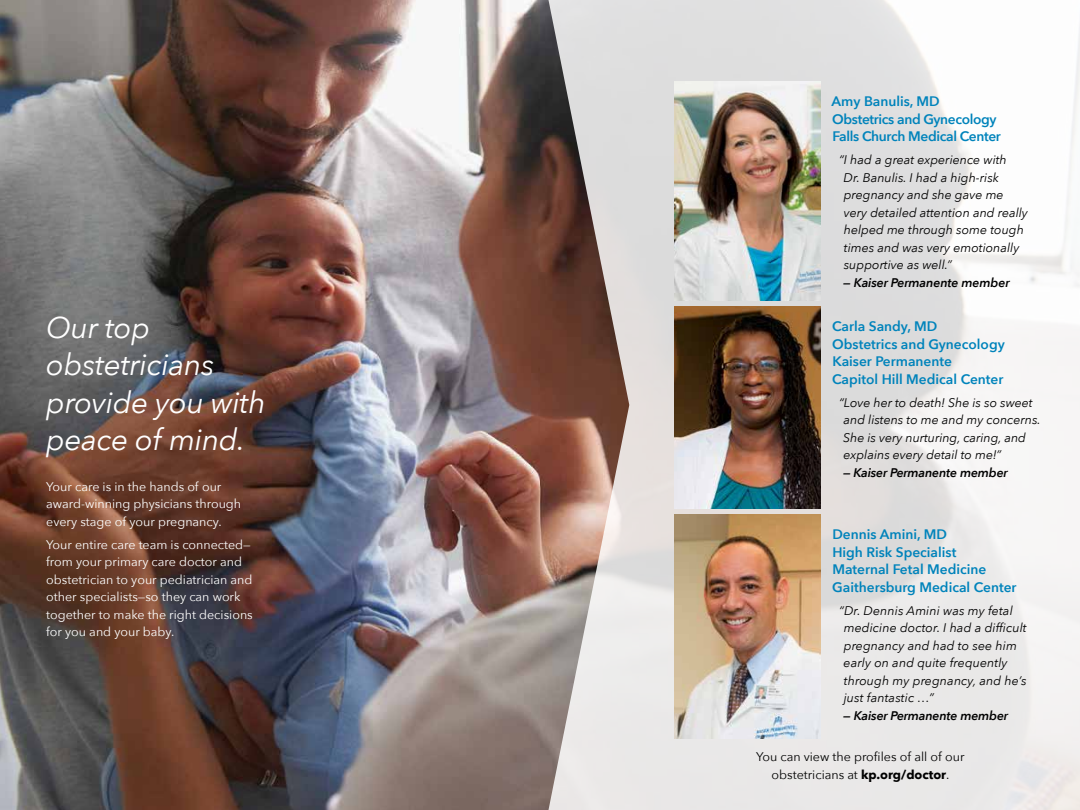
<style>
.page{position:relative;width:1080px;height:810px;background:#fff}
.page>*{position:absolute;margin:0;border:0;box-sizing:border-box;transform-origin:0 0}
.t1{font:italic 30px/37.5px "Avenir Next";letter-spacing:-.01em;color:#fff}
.t2{font:600 13.75px/17.5px "Avenir Next";color:#0083bb}
.t3{font:600 13.75px/17.5px "Avenir Next";letter-spacing:-.025em;color:#0083bb}
.t4{font:italic 12.5px/17.5px "Avenir Next";color:#000}
.t5{font:12.5px/17.5px "Avenir Next";color:#fff}
.t6{font:italic 600 12.5px "Avenir Next";letter-spacing:-.015em;color:#000}
.t7{font:12.5px/17.5px "Avenir Next";color:#000;text-align:center}
.s1{font-weight:700}
</style>
<div class="page">
<img style="left:0;top:0;width:546px;height:810px">
<svg style="left:546px;top:0;width:534px;height:810px"></svg>
<img style="left:675px;top:81px;width:146px;height:220px">
<img style="left:675px;top:306px;width:146px;height:203px">
<img style="left:675px;top:514px;width:146px;height:225px">
<h1 class="t1" style="left:46px;top:307px;width:221px">Our top obstetricians provide you with peace of mind.</h1>
<p class="t5" style="left:46px;top:477px;width:196px">Your care is in the hands of our award-winning physicians through every stage of your pregnancy.</p>
<p class="t5" style="left:46px;top:535px;width:208px">Your entire care team is connected— from your primary care doctor and obstetrician to your pediatrician and other specialists—so they can work together to make the right decisions for you and your baby.</p>
<p class="t3" style="left:832px;top:92px;width:171px">Amy Banulis, MD<br>Obstetrics and Gynecology<br>Falls Church Medical Center</p>
<p class="t4" style="left:844px;top:151px;width:186px;text-indent:-4px">“I had a great experience with<br>Dr. Banulis. I had a high-risk pregnancy and she gave me very detailed attention and really helped me through some tough times and was very emotionally supportive as well.”</p>
<p class="t6" style="left:843px;top:272px;width:168px">— Kaiser Permanente member</p>
<p class="t2" style="left:832px;top:317px;width:174px">Carla Sandy, MD<br>Obstetrics and Gynecology<br>Kaiser Permanente<br>Capitol Hill Medical Center</p>
<p class="t4" style="left:843px;top:393px;width:199px;text-indent:-4px">“Love her to death! She is so sweet and listens to me and my concerns.<br>She is very nurturing, caring, and explains every detail to me!”</p>
<p class="t6" style="left:843px;top:462px;width:166px">— Kaiser Permanente member</p>
<p class="t2" style="left:832px;top:525px;width:186px">Dennis Amini, MD<br>High Risk Specialist<br>Maternal Fetal Medicine<br>Gaithersburg Medical Center</p>
<p class="t4" style="left:844px;top:601px;width:185px;text-indent:-5px">“Dr. Dennis Amini was my fetal medicine doctor. I had a difficult pregnancy and had to see him early on and quite frequently through my pregnancy, and he’s just fantastic …”</p>
<p class="t6" style="left:843px;top:705px;width:166px">— Kaiser Permanente member</p>
<p class="t7" style="left:756px;top:748px;width:210px">You can view the profiles of all of our obstetricians at <span class="s1">kp.org/doctor</span>.</p>
</div>
